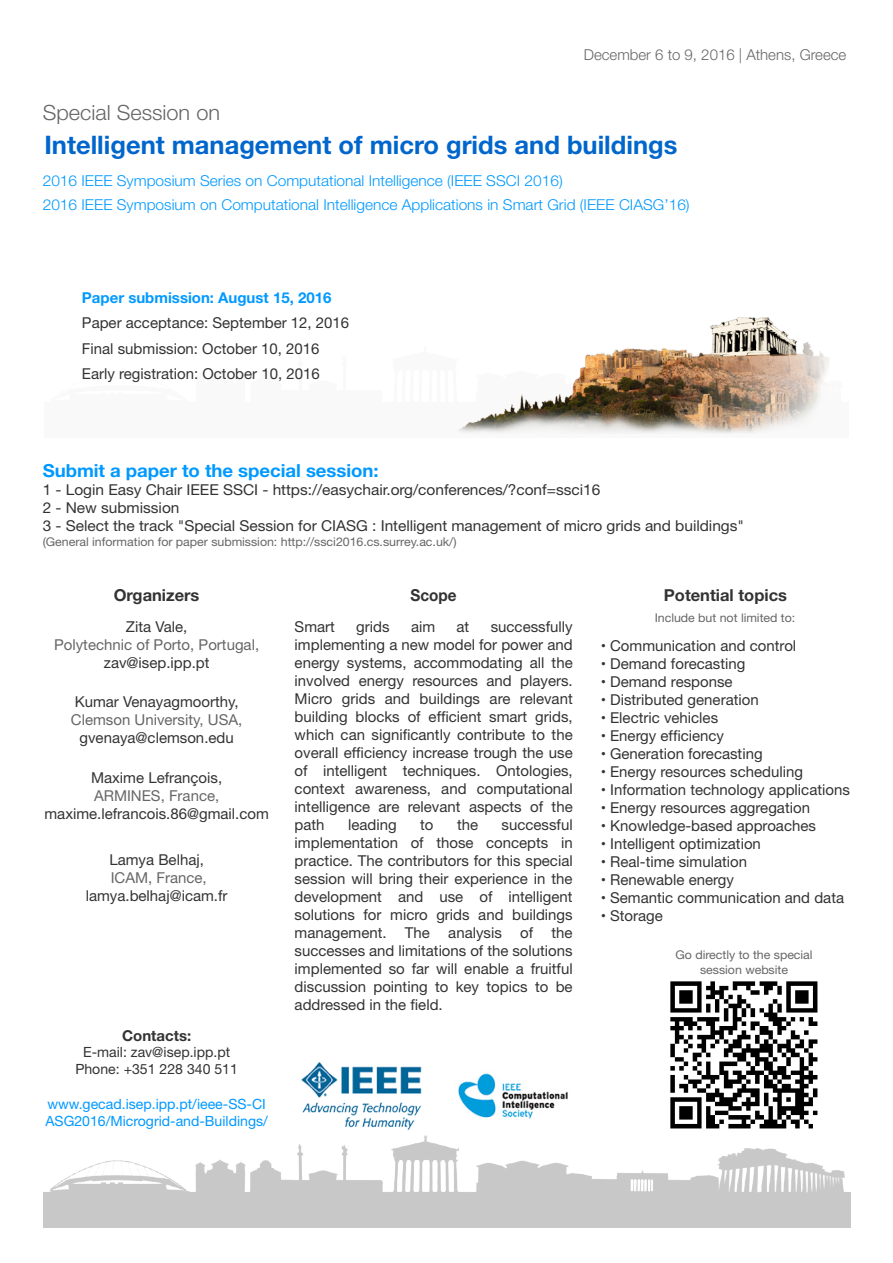
<style>
.page{position:relative;width:893px;height:1263px;background:#fff}
.page>*{position:absolute;margin:0;border:0;box-sizing:border-box;transform-origin:0 0}
.t1{font:700 25.5px "Helvetica Neue";color:#06c}
.t2{font:300 21px "Helvetica Neue";color:#666}
.t3{font:700 18px "Helvetica Neue";letter-spacing:-.005em;color:#09f}
.t4{font:700 16.5px "Helvetica Neue";color:#333}
.t5{font:700 16.5px "Helvetica Neue";color:#333;scale:.93 1}
.t6{font:15px/18px "Helvetica Neue";color:#333}
.t7{font:300 15px/24px "Helvetica Neue";color:#09f}
.t8{font:15px "Helvetica Neue";color:#666}
.t9{font:300 15px "Helvetica Neue";color:#666}
.t10{font:700 15px "Helvetica Neue";color:#09f}
.t11{font:700 15px "Helvetica Neue";color:#333}
.t12{font:14.1px/17px "Helvetica Neue";color:#09f}
.t13{font:14.1px/17px "Helvetica Neue";color:#333;text-align:center}
.t14{font:12px/15px "Helvetica Neue";letter-spacing:-.005em;color:#666;text-align:center}
</style>
<div class="page">
<img style="left:43px;top:1135px;width:807px;height:92px">
<img style="left:458px;top:317px;width:371px;height:117px">
<img style="left:301px;top:1062px;width:267px;height:68px">
<img style="left:670px;top:981px;width:148px;height:148px">
<h2 class="t2" style="left:43px;top:95px;width:179px">Special Session on</h2>
<p class="t9" style="left:584px;top:43px;width:264px">December 6 to 9, 2016 | Athens, Greece</p>
<h1 class="t1" style="left:44px;top:125px;width:634px">Intelligent management of micro grids and buildings</h1>
<p class="t7" style="left:43px;top:168px;width:648px">2016 IEEE Symposium Series on Computational Intelligence (IEEE SSCI 2016)<br>2016 IEEE Symposium on Computational Intelligence Applications in Smart Grid (IEEE CIASG’16)</p>
<p class="t10" style="left:82px;top:286px;width:251px">Paper submission: August 15, 2016</p>
<p class="t6" style="left:82px;top:311px;width:269px;line-height:25.5px">Paper acceptance: September 12, 2016<br>Final submission: October 10, 2016<br>Early registration: October 10, 2016</p>
<p class="t3" style="left:43px;top:456px;width:337px">Submit a paper to the special session:</p>
<p class="t6" style="left:43px;top:481px;width:703px">1 - Login Easy Chair IEEE SSCI - https://easychair.org/conferences/?conf=ssci16<br>2 - New submission<br>3 - Select the track "Special Session for CIASG : Intelligent management of micro grids and buildings"</p>
<p class="t14" style="left:43px;top:535px;width:415px">(General information for paper submission: http://ssci2016.cs.surrey.ac.uk/)</p>
<p class="t4" style="left:114px;top:582px;width:87px">Organizers</p>
<p class="t6" style="left:126px;top:619px;width:63px">Zita Vale,</p>
<p class="t8" style="left:54px;top:634px;width:207px">Polytechnic of Porto, Portugal,</p>
<p class="t6" style="left:104px;top:655px;width:107px">zav@isep.ipp.pt</p>
<p class="t6" style="left:75px;top:693px;width:165px">Kumar Venayagmoorthy,</p>
<p class="t8" style="left:71px;top:708px;width:173px">Clemson University, USA,</p>
<p class="t6" style="left:80px;top:729px;width:156px">gvenaya@clemson.edu</p>
<p class="t6" style="left:91px;top:769px;width:133px">Maxime Lefrançois,</p>
<p class="t8" style="left:94px;top:785px;width:127px">ARMINES, France,</p>
<p class="t6" style="left:45px;top:805px;width:226px">maxime.lefrancois.86@gmail.com</p>
<p class="t6" style="left:109px;top:851px;width:96px">Lamya Belhaj,</p>
<p class="t8" style="left:111px;top:867px;width:98px">ICAM, France,</p>
<p class="t6" style="left:86px;top:887px;width:143px">lamya.belhaj@icam.fr</p>
<p class="t11" style="left:122px;top:1023px;width:71px">Contacts:</p>
<p class="t13" style="left:75px;top:1045px;width:164px">E-mail: zav@isep.ipp.pt<br>Phone: +351 228 340 511</p>
<p class="t12" style="left:45px;top:1097px;width:224px">www.gecad.isep.ipp.pt/ieee-SS-CI<br>ASG2016/Microgrid-and-Buildings/</p>
<p class="t5" style="left:411px;top:582px;width:51px">Scope</p>
<p class="t4" style="left:664px;top:582px;width:125px">Potential topics</p>
<p class="t14" style="left:655px;top:611px;width:142px">Include but not limited to:</p>
<p class="t6" style="left:295px;top:619px;width:42px">Smart</p>
<p class="t6" style="left:356px;top:619px;width:35px">grids</p>
<p class="t6" style="left:411px;top:619px;width:26px">aim</p>
<p class="t6" style="left:457px;top:619px;width:14px">at</p>
<p class="t6" style="left:295px;top:619px;width:280px;text-align:justify;text-indent:196px">successfully implementing a new model for power and energy systems, accommodating all the involved energy resources and players.<br>Micro grids and buildings are relevant building blocks of efficient smart grids, which can significantly contribute to the overall efficiency increase trough the use of intelligent techniques. Ontologies, context awareness, and computational intelligence are relevant aspects of the path</p>
<p class="t6" style="left:601px;top:637px;width:197px">• Communication and control</p>
<p class="t6" style="left:601px;top:655px;width:146px">• Demand forecasting</p>
<p class="t6" style="left:601px;top:673px;width:133px">• Demand response</p>
<p class="t6" style="left:601px;top:691px;width:160px">• Distributed generation</p>
<p class="t6" style="left:601px;top:709px;width:119px">• Electric vehicles</p>
<p class="t6" style="left:601px;top:727px;width:125px">• Energy efficiency</p>
<p class="t6" style="left:601px;top:745px;width:163px">• Generation forecasting</p>
<p class="t6" style="left:601px;top:763px;width:204px">• Energy resources scheduling</p>
<p class="t6" style="left:601px;top:781px;width:251px">• Information technology applications</p>
<p class="t6" style="left:601px;top:799px;width:211px">• Energy resources aggregation</p>
<p class="t6" style="left:601px;top:817px;width:217px">• Knowledge-based approaches</p>
<p class="t6" style="left:601px;top:835px;width:162px">• Intelligent optimization</p>
<p class="t6" style="left:601px;top:853px;width:148px">• Real-time simulation</p>
<p class="t6" style="left:601px;top:871px;width:135px">• Renewable energy</p>
<p class="t6" style="left:601px;top:889px;width:245px">• Semantic communication and data</p>
<p class="t6" style="left:601px;top:907px;width:64px">• Storage</p>
<p class="t6" style="left:295px;top:817px;width:280px;text-align:justify;text-indent:207px">successful implementation of those concepts in practice. The contributors for this special session will bring their experience in the development and use of intelligent solutions for micro grids and buildings management. The analysis of the successes and limitations of the solutions implemented so far will enable a fruitful discussion pointing to key topics to be addressed in the field.</p>
<p class="t6" style="left:348px;top:817px;width:50px">leading</p>
<p class="t6" style="left:420px;top:817px;width:15px">to</p>
<p class="t6" style="left:457px;top:817px;width:23px">the</p>
<p class="t14" style="left:675px;top:948px;width:139px">Go directly to the special session website</p>
</div>
